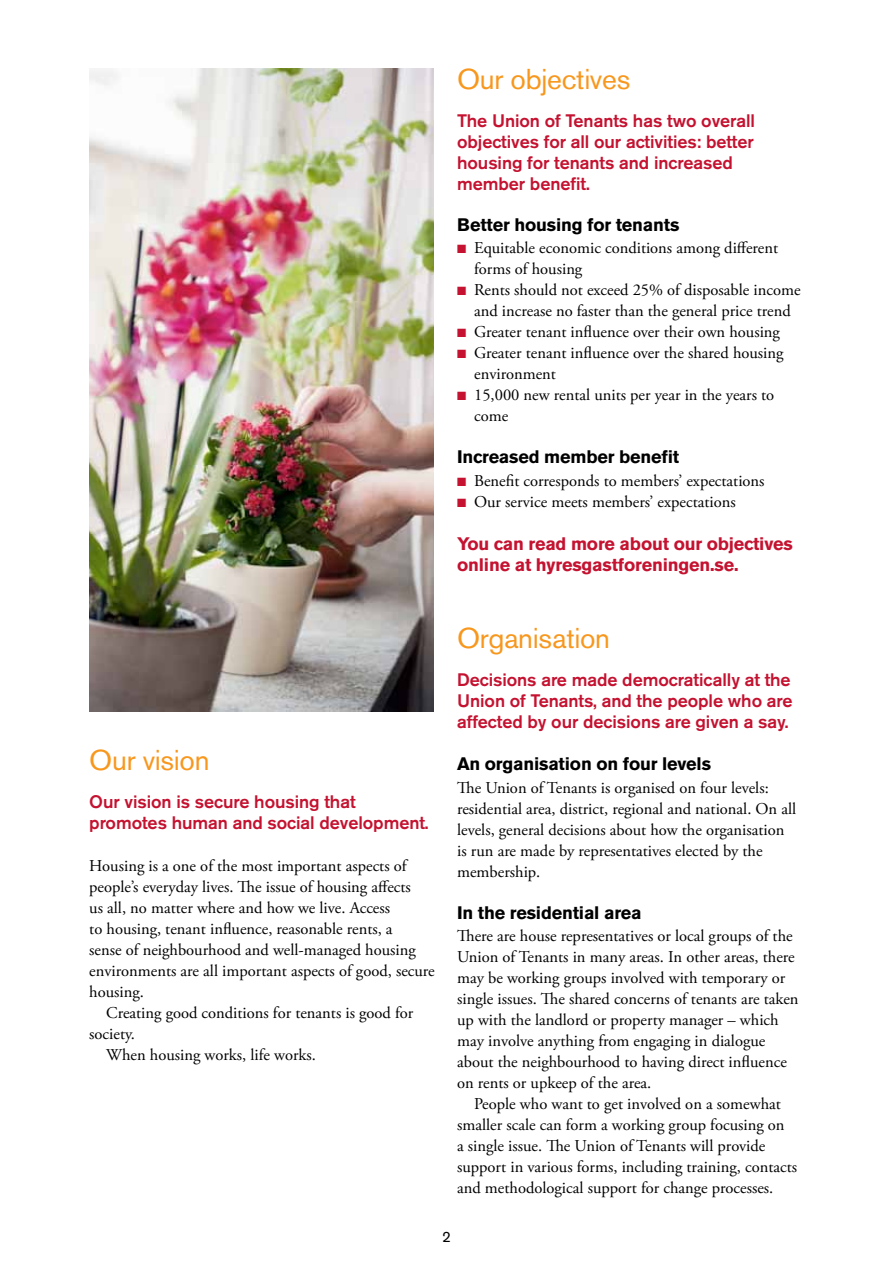
<style>
.page{position:relative;width:893px;height:1263px;background:#fff}
.page>*{position:absolute;margin:0;border:0;box-sizing:border-box;transform-origin:0 0}
.t1{font:28.5px "Akzidenz Grotesk BE";letter-spacing:-.01em;color:#f8971d}
.t2{font:500 18px/21px "Akzidenz Grotesk BE";letter-spacing:-.005em;color:#c41230}
.t3{font:700 18px "Akzidenz Grotesk BE";letter-spacing:-.01em;color:#000}
.t4{font:700 18px/21px "Akzidenz Grotesk BE";letter-spacing:-.01em;color:#c41230}
.t5{font:16.5px/21px "Adobe Garamond Pro";color:#000}
.t6{font:15px "Akzidenz Grotesk BE";color:#000}
.s1{color:#c41230}
</style>
<div class="page">
<img style="left:89px;top:68px;width:344px;height:644px">
<h1 class="t1" style="left:457px;top:63px;width:175px">Our objectives</h1>
<p class="t2" style="left:457px;top:110px;width:299px">The Union of Tenants has two overall objectives for all our activities: better housing for tenants and increased member benefit.</p>
<p class="t3" style="left:457px;top:214px;width:224px">Better housing for tenants</p>
<p class="t5" style="left:474px;top:238px;width:306px;text-indent:-17px"><span class="s1">■</span> Equitable economic conditions among different forms of housing</p>
<p class="t5" style="left:457px;top:280px;width:345px;text-align:center"><span class="s1">■</span> Rents should not exceed 25% of disposable income and increase no faster than the general price trend</p>
<p class="t5" style="left:457px;top:322px;width:324px"><span class="s1">■</span> Greater tenant influence over their own housing</p>
<p class="t5" style="left:474px;top:343px;width:311px;text-indent:-17px"><span class="s1">■</span> Greater tenant influence over the shared housing environment</p>
<p class="t5" style="left:474px;top:385px;width:302px;text-indent:-17px"><span class="s1">■</span> 15,000 new rental units per year in the years to come</p>
<p class="t3" style="left:457px;top:447px;width:224px">Increased member benefit</p>
<p class="t5" style="left:457px;top:471px;width:309px"><span class="s1">■</span> Benefit corresponds to members’ expectations</p>
<p class="t5" style="left:457px;top:492px;width:280px"><span class="s1">■</span> Our service meets members’ expectations</p>
<p class="t4" style="left:457px;top:534px;width:337px">You can read more about our objectives online at hyresgastforeningen.se.</p>
<h1 class="t1" style="left:89px;top:743px;width:122px">Our vision</h1>
<p class="t2" style="left:89px;top:791px;width:341px">Our vision is secure housing that promotes human and social development.</p>
<p class="t5" style="left:89px;top:856px;width:347px">Housing is a one of the most important aspects of people’s everyday lives. The issue of housing affects<br>us all, no matter where and how we live. Access<br>to housing, tenant influence, reasonable rents, a<br>sense of neighbourhood and well-managed housing environments are all important aspects of good, secure housing.</p>
<p class="t5" style="left:106px;top:1003px;width:309px">Creating good conditions for tenants is good for</p>
<p class="t5" style="left:89px;top:1024px;width:47px">society.</p>
<p class="t5" style="left:106px;top:1045px;width:211px">When housing works, life works.</p>
<h1 class="t1" style="left:457px;top:621px;width:155px">Organisation</h1>
<p class="t2" style="left:457px;top:669px;width:337px;text-align:justify">Decisions are made democratically at the Union of Tenants, and the people who are affected by our decisions are given a say.</p>
<p class="t3" style="left:457px;top:753px;width:255px">An organisation on four levels</p>
<p class="t5" style="left:457px;top:777px;width:341px">The Union of Tenants is organised on four levels: residential area, district, regional and national. On all levels, general decisions about how the organisation is run are made by representatives elected by the membership.</p>
<p class="t3" style="left:457px;top:902px;width:186px">In the residential area</p>
<p class="t5" style="left:457px;top:926px;width:343px">There are house representatives or local groups of the Union of Tenants in many areas. In other areas, there may be working groups involved with temporary or single issues. The shared concerns of tenants are taken up with the landlord or property manager – which may involve anything from engaging in dialogue about the neighbourhood to having direct influence on rents or upkeep of the area.</p>
<p class="t5" style="left:457px;top:1094px;width:341px;text-indent:17px">People who want to get involved on a somewhat smaller scale can form a working group focusing on<br>a single issue. The Union of Tenants will provide support in various forms, including training, contacts and methodological support for change processes.</p>
<p class="t6" style="left:442px;top:1227px;width:10px">2</p>
</div>
